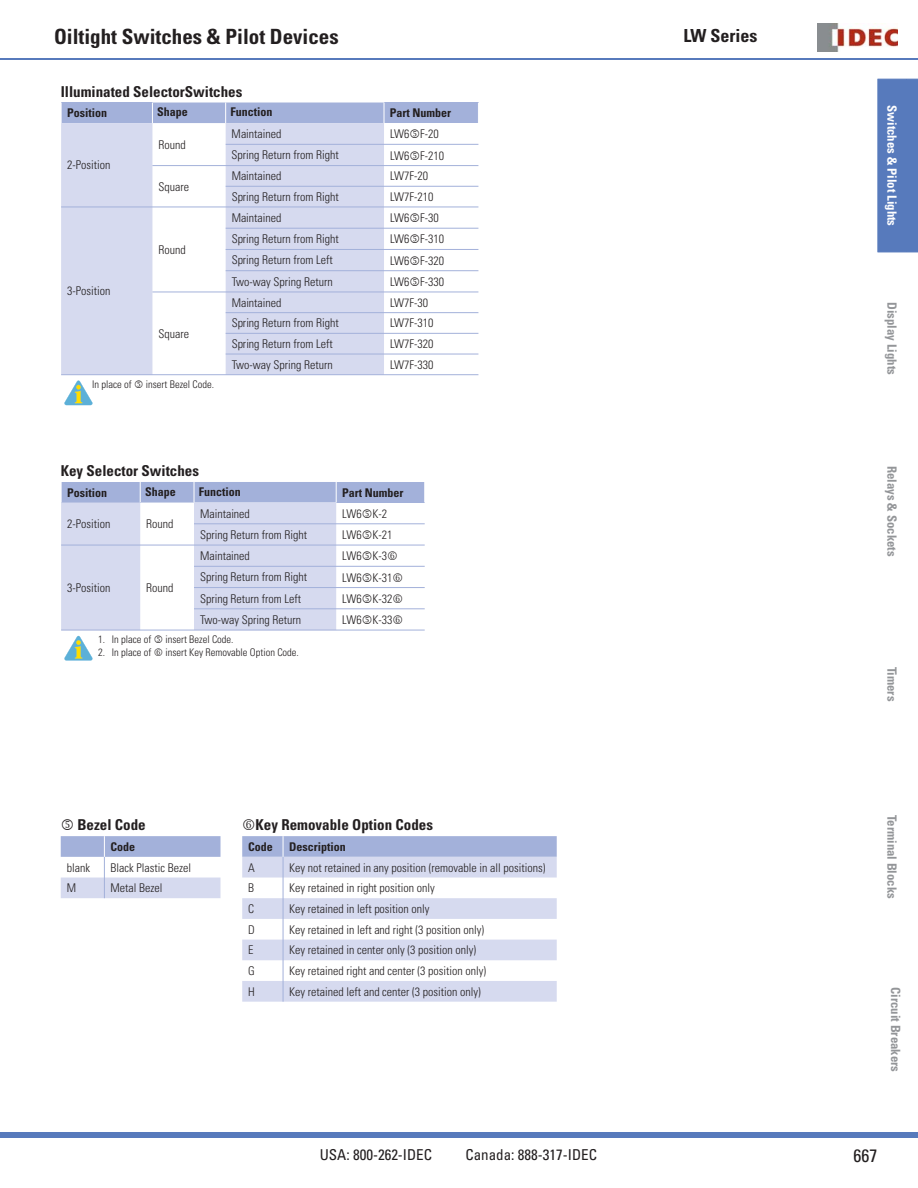
<style>
.page{position:relative;width:918px;height:1188px;background:#fff}
.page>*{position:absolute;margin:0;border:0;box-sizing:border-box;transform-origin:0 0}
.t1{font:700 condensed 21px "Univers LT Std";color:#231f20}
.t2{font:700 condensed 18px "Univers LT Std";color:#231f20}
.t3{font:condensed 18px "Univers LT Std";color:#231f20}
.t4{font:700 condensed 15px "Univers LT Std";color:#231f20}
.t5{font:condensed 15px "Univers LT Std";color:#231f20}
.t6{font:700 condensed 12.75px "Univers LT Std";color:#939598}
.t7{font:700 condensed 12.75px "Univers LT Std";color:#fff}
.t8{font:300 condensed 12px "Univers LT Std";color:#231f20}
.t9{font:700 condensed 12px "Univers LT Std";color:#231f20}
.t10{font:300 condensed 10.5px "Univers LT Std";color:#231f20}
</style>
<div class="page">
<img style="left:818px;top:24px;width:80px;height:27px">
<div style="left:878px;top:79px;width:40px;height:174px;background:#577abc"></div>
<div style="left:0;top:1132px;width:918px;height:6px;background:#577abc"></div>
<hr style="left:0;top:59px;width:918px;height:1px;background:#577abc">
<div style="left:61px;top:103px;width:91px;height:20px;background:#a3b1da"></div>
<div style="left:384px;top:103px;width:94px;height:20px;background:#a3b1da"></div>
<svg style="left:61px;top:123px;width:323px;height:251px;fill:#d6daef"></svg>
<svg style="left:61px;top:103px;width:1px;height:20px"></svg>
<div style="left:153px;top:103px;width:232px;height:20px;background:#a3b1da"></div>
<hr style="left:226px;top:144px;width:252px;height:1px;background:#a3b1da">
<hr style="left:152px;top:165px;width:326px;height:1px;background:#a3b1da">
<hr style="left:226px;top:186px;width:252px;height:1px;background:#a3b1da">
<hr style="left:61px;top:207px;width:91px;height:1px;background:#a3b1da">
<hr style="left:61px;top:374px;width:91px;height:1px;background:#a3b1da">
<hr style="left:152px;top:207px;width:326px;height:1px;background:#a3b1da">
<hr style="left:226px;top:228px;width:252px;height:1px;background:#a3b1da">
<hr style="left:226px;top:249px;width:252px;height:1px;background:#a3b1da">
<hr style="left:226px;top:270px;width:252px;height:1px;background:#a3b1da">
<hr style="left:152px;top:292px;width:74px;height:1px;background:#a3b1da">
<hr style="left:152px;top:374px;width:74px;height:1px;background:#a3b1da">
<hr style="left:226px;top:292px;width:252px;height:1px;background:#a3b1da">
<hr style="left:226px;top:312px;width:252px;height:1px;background:#a3b1da">
<hr style="left:226px;top:333px;width:252px;height:1px;background:#a3b1da">
<hr style="left:226px;top:354px;width:252px;height:1px;background:#a3b1da">
<hr style="left:226px;top:374px;width:158px;height:1px;background:#a3b1da">
<hr style="left:384px;top:374px;width:94px;height:1px;background:#a3b1da">
<svg style="left:64px;top:381px;width:29px;height:24px"></svg>
<div style="left:336px;top:482px;width:89px;height:21px;background:#a3b1da"></div>
<svg style="left:424px;top:482px;width:1px;height:21px"></svg>
<svg style="left:61px;top:482px;width:276px;height:148px"></svg>
<hr style="left:194px;top:523px;width:231px;height:1px;background:#a3b1da">
<hr style="left:61px;top:545px;width:364px;height:1px;background:#a3b1da">
<hr style="left:194px;top:566px;width:231px;height:1px;background:#a3b1da">
<hr style="left:194px;top:587px;width:231px;height:1px;background:#a3b1da">
<hr style="left:194px;top:608px;width:231px;height:1px;background:#a3b1da">
<hr style="left:61px;top:630px;width:275px;height:1px;background:#a3b1da">
<hr style="left:336px;top:630px;width:89px;height:1px;background:#a3b1da">
<svg style="left:64px;top:636px;width:29px;height:25px"></svg>
<svg style="left:61px;top:836px;width:159px;height:62px"></svg>
<svg style="left:242px;top:836px;width:315px;height:166px"></svg>
<h1 class="t1" style="left:54px;top:27px;width:286px">Oiltight Switches &amp; Pilot Devices</h1>
<h2 class="t2" style="left:684px;top:27px;width:75px">LW Series</h2>
<p class="t4" style="left:61px;top:84px;width:183px">Illuminated SelectorSwitches</p>
<p class="t9" style="left:67px;top:107px;width:42px">Position</p>
<p class="t9" style="left:157px;top:106px;width:32px">Shape</p>
<p class="t9" style="left:231px;top:106px;width:43px">Function</p>
<p class="t9" style="left:390px;top:107px;width:63px">Part Number</p>
<p class="t8" style="left:67px;top:159px;width:45px">2-Position</p>
<p class="t8" style="left:67px;top:285px;width:45px">3-Position</p>
<p class="t8" style="left:158px;top:139px;width:29px">Round</p>
<p class="t8" style="left:158px;top:181px;width:32px">Square</p>
<p class="t8" style="left:158px;top:244px;width:29px">Round</p>
<p class="t8" style="left:158px;top:328px;width:32px">Square</p>
<p class="t10" style="left:92px;top:379px;width:123px">In place of ■ insert Bezel Code.</p>
<p class="t8" style="left:232px;top:128px;width:51px">Maintained</p>
<p class="t8" style="left:390px;top:128px;width:50px">LW6■F-20</p>
<p class="t8" style="left:232px;top:149px;width:109px">Spring Return from Right</p>
<p class="t8" style="left:390px;top:150px;width:56px">LW6■F-210</p>
<p class="t8" style="left:232px;top:170px;width:51px">Maintained</p>
<p class="t8" style="left:390px;top:170px;width:40px">LW7F-20</p>
<p class="t8" style="left:232px;top:191px;width:109px">Spring Return from Right</p>
<p class="t8" style="left:390px;top:191px;width:45px">LW7F-210</p>
<p class="t8" style="left:232px;top:212px;width:51px">Maintained</p>
<p class="t8" style="left:390px;top:212px;width:50px">LW6■F-30</p>
<p class="t8" style="left:232px;top:233px;width:109px">Spring Return from Right</p>
<p class="t8" style="left:390px;top:233px;width:56px">LW6■F-310</p>
<p class="t8" style="left:232px;top:254px;width:103px">Spring Return from Left</p>
<p class="t8" style="left:390px;top:255px;width:56px">LW6■F-320</p>
<p class="t8" style="left:232px;top:276px;width:103px">Two-way Spring Return</p>
<p class="t8" style="left:390px;top:276px;width:56px">LW6■F-330</p>
<p class="t8" style="left:232px;top:297px;width:51px">Maintained</p>
<p class="t8" style="left:390px;top:297px;width:40px">LW7F-30</p>
<p class="t8" style="left:232px;top:317px;width:109px">Spring Return from Right</p>
<p class="t8" style="left:390px;top:317px;width:45px">LW7F-310</p>
<p class="t8" style="left:232px;top:338px;width:103px">Spring Return from Left</p>
<p class="t8" style="left:390px;top:338px;width:45px">LW7F-320</p>
<p class="t8" style="left:232px;top:359px;width:103px">Two-way Spring Return</p>
<p class="t8" style="left:390px;top:359px;width:45px">LW7F-330</p>
<p class="t4" style="left:61px;top:464px;width:140px">Key Selector Switches</p>
<p class="t9" style="left:67px;top:487px;width:42px">Position</p>
<p class="t9" style="left:145px;top:486px;width:32px">Shape</p>
<p class="t9" style="left:199px;top:486px;width:43px">Function</p>
<p class="t9" style="left:342px;top:487px;width:63px">Part Number</p>
<p class="t8" style="left:67px;top:518px;width:45px">2-Position</p>
<p class="t8" style="left:146px;top:518px;width:29px">Round</p>
<p class="t8" style="left:200px;top:508px;width:51px">Maintained</p>
<p class="t8" style="left:342px;top:508px;width:46px">LW6■K-2</p>
<p class="t8" style="left:200px;top:529px;width:109px">Spring Return from Right</p>
<p class="t8" style="left:342px;top:529px;width:52px">LW6■K-21</p>
<p class="t8" style="left:200px;top:550px;width:51px">Maintained</p>
<p class="t8" style="left:342px;top:550px;width:57px">LW6■K-3□</p>
<p class="t8" style="left:200px;top:571px;width:109px">Spring Return from Right</p>
<p class="t8" style="left:342px;top:572px;width:62px">LW6■K-31□</p>
<p class="t8" style="left:200px;top:593px;width:103px">Spring Return from Left</p>
<p class="t8" style="left:342px;top:593px;width:62px">LW6■K-32□</p>
<p class="t8" style="left:200px;top:614px;width:103px">Two-way Spring Return</p>
<p class="t8" style="left:342px;top:614px;width:62px">LW6■K-33□</p>
<p class="t10" style="left:98px;top:635px;width:137px">1. In place of ■ insert Bezel Code.</p>
<p class="t10" style="left:98px;top:647px;width:202px">2. In place of □ insert Key Removable Option Code.</p>
<p class="t8" style="left:67px;top:582px;width:45px">3-Position</p>
<p class="t8" style="left:146px;top:582px;width:29px">Round</p>
<p class="t7" style="left:898px;top:105px;width:123px;rotate:90deg">Switches &amp; Pilot Lights</p>
<p class="t6" style="left:898px;top:302px;width:74px;rotate:90deg">Display Lights</p>
<p class="t6" style="left:898px;top:466px;width:92px;rotate:90deg">Relays &amp; Sockets</p>
<p class="t6" style="left:898px;top:667px;width:36px;rotate:90deg">Timers</p>
<p class="t4" style="left:61px;top:818px;width:87px">■ Bezel Code</p>
<p class="t9" style="left:110px;top:841px;width:26px">Code</p>
<p class="t8" style="left:67px;top:862px;width:25px">blank</p>
<p class="t8" style="left:110px;top:862px;width:82px">Black Plastic Bezel</p>
<p class="t8" style="left:67px;top:882px;width:11px">M</p>
<p class="t8" style="left:110px;top:882px;width:53px">Metal Bezel</p>
<p class="t4" style="left:242px;top:818px;width:192px">□Key Removable Option Codes</p>
<p class="t9" style="left:248px;top:841px;width:26px">Code</p>
<p class="t9" style="left:289px;top:841px;width:58px">Description</p>
<p class="t8" style="left:248px;top:862px;width:8px">A</p>
<p class="t8" style="left:289px;top:862px;width:258px">Key not retained in any position (removable in all positions)</p>
<p class="t8" style="left:248px;top:882px;width:7px">B</p>
<p class="t8" style="left:289px;top:882px;width:147px">Key retained in right position only</p>
<p class="t8" style="left:248px;top:903px;width:7px">C</p>
<p class="t8" style="left:289px;top:903px;width:142px">Key retained in left position only</p>
<p class="t8" style="left:248px;top:924px;width:8px">D</p>
<p class="t8" style="left:289px;top:924px;width:197px">Key retained in left and right (3 position only)</p>
<p class="t8" style="left:248px;top:944px;width:7px">E</p>
<p class="t8" style="left:289px;top:944px;width:189px">Key retained in center only (3 position only)</p>
<p class="t8" style="left:248px;top:965px;width:8px">G</p>
<p class="t8" style="left:289px;top:965px;width:199px">Key retained right and center (3 position only)</p>
<p class="t8" style="left:248px;top:986px;width:8px">H</p>
<p class="t8" style="left:289px;top:986px;width:193px">Key retained left and center (3 position only)</p>
<p class="t6" style="left:898px;top:815px;width:86px;rotate:90deg">Terminal Blocks</p>
<p class="t6" style="left:902px;top:987px;width:86px;rotate:90deg">Circuit Breakers</p>
<p class="t5" style="left:320px;top:1148px;width:114px">USA: 800-262-IDEC</p>
<p class="t5" style="left:465px;top:1148px;width:133px">Canada: 888-317-IDEC</p>
<h2 class="t3" style="left:854px;top:1147px;width:25px">667</h2>
</div>
